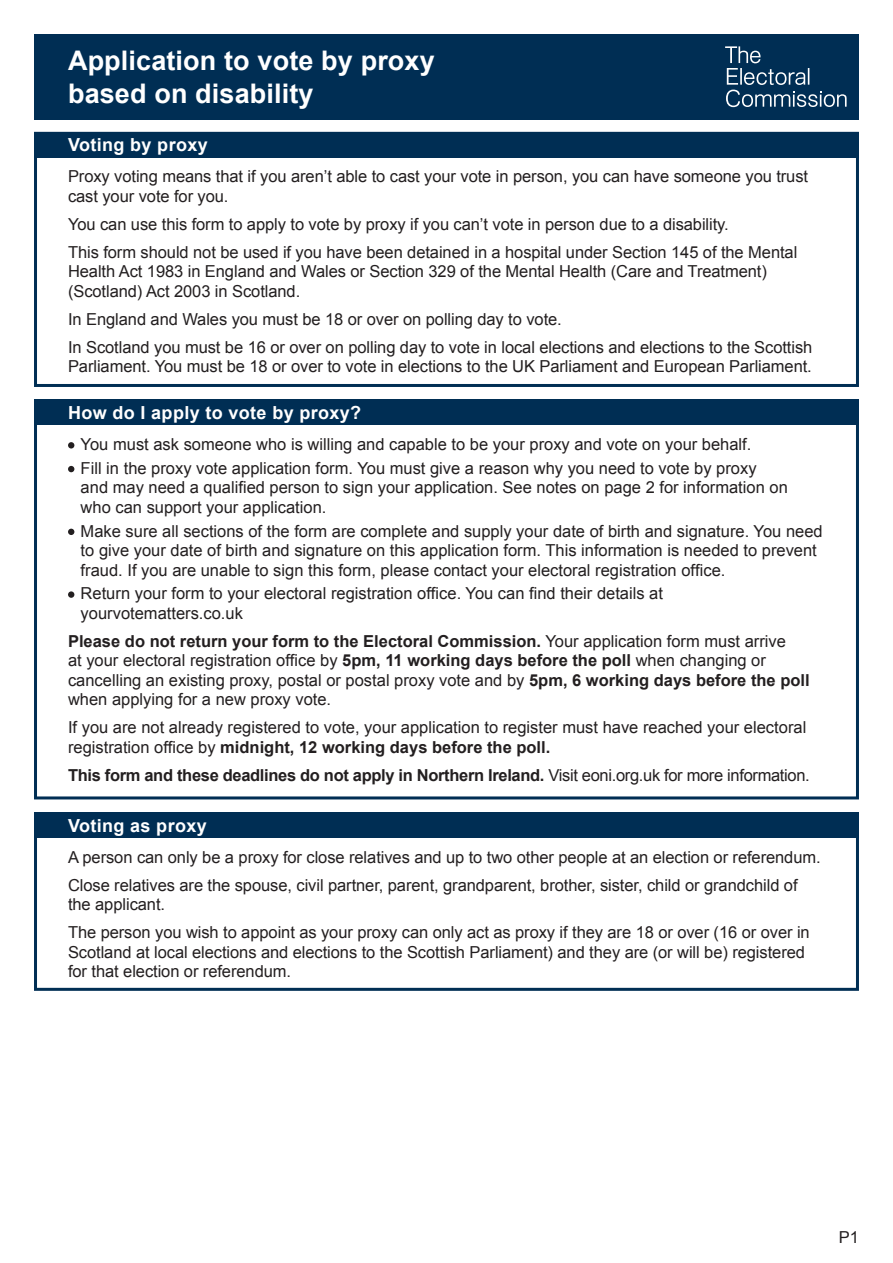
<style>
.page{position:relative;width:893px;height:1263px;background:#fff}
.page>*{position:absolute;margin:0;border:0;box-sizing:border-box;transform-origin:0 0}
.t1{font:700 27px/32.4px "Arial";letter-spacing:.005em;color:#fff}
.t2{font:700 18px "Arial";letter-spacing:.02em;color:#fff}
.t3{font:16.5px/19.5px "Arial";letter-spacing:-.005em;color:#231f20}
.t4{font:700 16.5px "Arial";letter-spacing:-.02em;color:#231f20}
.s1{font-weight:700}
.s2{font-weight:400}
</style>
<div class="page">
<div style="left:34px;top:34px;width:825px;height:85px;background:#002e54"></div>
<div style="left:34px;top:400px;width:825px;height:25px;background:#002e54"></div>
<svg style="left:68px;top:442px;width:6px;height:6px"></svg>
<svg style="left:68px;top:466px;width:6px;height:6px"></svg>
<svg style="left:68px;top:529px;width:6px;height:6px"></svg>
<div style="left:68px;top:591px;width:6px;height:7px;background:#231f20;border-radius:50%"></div>
<div style="left:34px;top:132px;width:825px;height:255px;border:3px solid #002e54"></div>
<div style="left:34px;top:132px;width:825px;height:25px;background:#002e54"></div>
<svg style="left:725px;top:46px;width:122px;height:61px"></svg>
<div style="left:34px;top:812px;width:825px;height:179px;border:3px solid #002e54"></div>
<div style="left:34px;top:812px;width:825px;height:26px;background:#002e54"></div>
<h1 class="t1" style="left:68px;top:45px;width:368px">Application to vote by proxy based on disability</h1>
<p class="t2" style="left:68px;top:133px;width:141px">Voting by proxy</p>
<p class="t3" style="left:68px;top:167px;width:742px">Proxy voting means that if you aren’t able to cast your vote in person, you can have someone you trust cast your vote for you.</p>
<p class="t3" style="left:68px;top:210px;width:731px;line-height:28px">You can use this form to apply to vote by proxy if you can’t vote in person due to a disability.<br>This form should not be used if you have been detained in a hospital under Section 145 of the Mental</p>
<p class="t3" style="left:68px;top:262px;width:700px">Health Act 1983 in England and Wales or Section 329 of the Mental Health (Care and Treatment) (Scotland) Act 2003 in Scotland.</p>
<p class="t3" style="left:68px;top:305px;width:746px;line-height:28px">In England and Wales you must be 18 or over on polling day to vote.<br>In Scotland you must be 16 or over on polling day to vote in local elections and elections to the Scottish</p>
<p class="t3" style="left:68px;top:357px;width:745px">Parliament. You must be 18 or over to vote in elections to the UK Parliament and European Parliament.</p>
<p class="t2" style="left:68px;top:401px;width:295px">How do I apply to vote by proxy?</p>
<p class="t3" style="left:81px;top:432px;width:677px;line-height:23.7px">You must ask someone who is willing and capable to be your proxy and vote on your behalf.<br>Fill in the proxy vote application form. You must give a reason why you need to vote by proxy</p>
<p class="t3" style="left:81px;top:478px;width:709px">and may need a qualified person to sign your application. See notes on page 2 for information on who can support your application.</p>
<p class="t3" style="left:81px;top:521px;width:744px">Make sure all sections of the form are complete and supply your date of birth and signature. You need to give your date of birth and signature on this application form. This information is needed to prevent fraud. If you are unable to sign this form, please contact your electoral registration office.</p>
<p class="t3" style="left:81px;top:584px;width:584px">Return your form to your electoral registration office. You can find their details at yourvotematters.co.uk</p>
<p class="t3" style="left:68px;top:631px;width:743px"><span class="s1">Please do not return your form to the Electoral Commission.</span> Your application form must arrive<br>at your electoral registration office by <span class="s1">5pm, 11 working days before the poll</span> when changing or cancelling an existing proxy, postal or postal proxy vote and by <span class="s1">5pm, 6 working days before the poll </span>when applying for a new proxy vote.</p>
<p class="t3" style="left:68px;top:718px;width:740px">If you are not already registered to vote, your application to register must have reached your electoral registration office by <span class="s1">midnight, 12 working days before the poll.</span></p>
<p class="t4" style="left:68px;top:764px;width:743px">This form and these deadlines do not apply in Northern Ireland. <span class="s2">Visit eoni.org.uk for more information.</span></p>
<p class="t2" style="left:68px;top:813px;width:140px">Voting as proxy</p>
<p class="t3" style="left:68px;top:843px;width:754px;line-height:28px">A person can only be a proxy for close relatives and up to two other people at an election or referendum.<br>Close relatives are the spouse, civil partner, parent, grandparent, brother, sister, child or grandchild of</p>
<p class="t3" style="left:68px;top:890px;width:743px;line-height:28px">the applicant.<br>The person you wish to appoint as your proxy can only act as proxy if they are 18 or over (16 or over in</p>
<p class="t3" style="left:68px;top:942px;width:738px">Scotland at local elections and elections to the Scottish Parliament) and they are (or will be) registered for that election or referendum.</p>
<p class="t3" style="left:839px;top:1228px;width:22px">P1</p>
</div>
